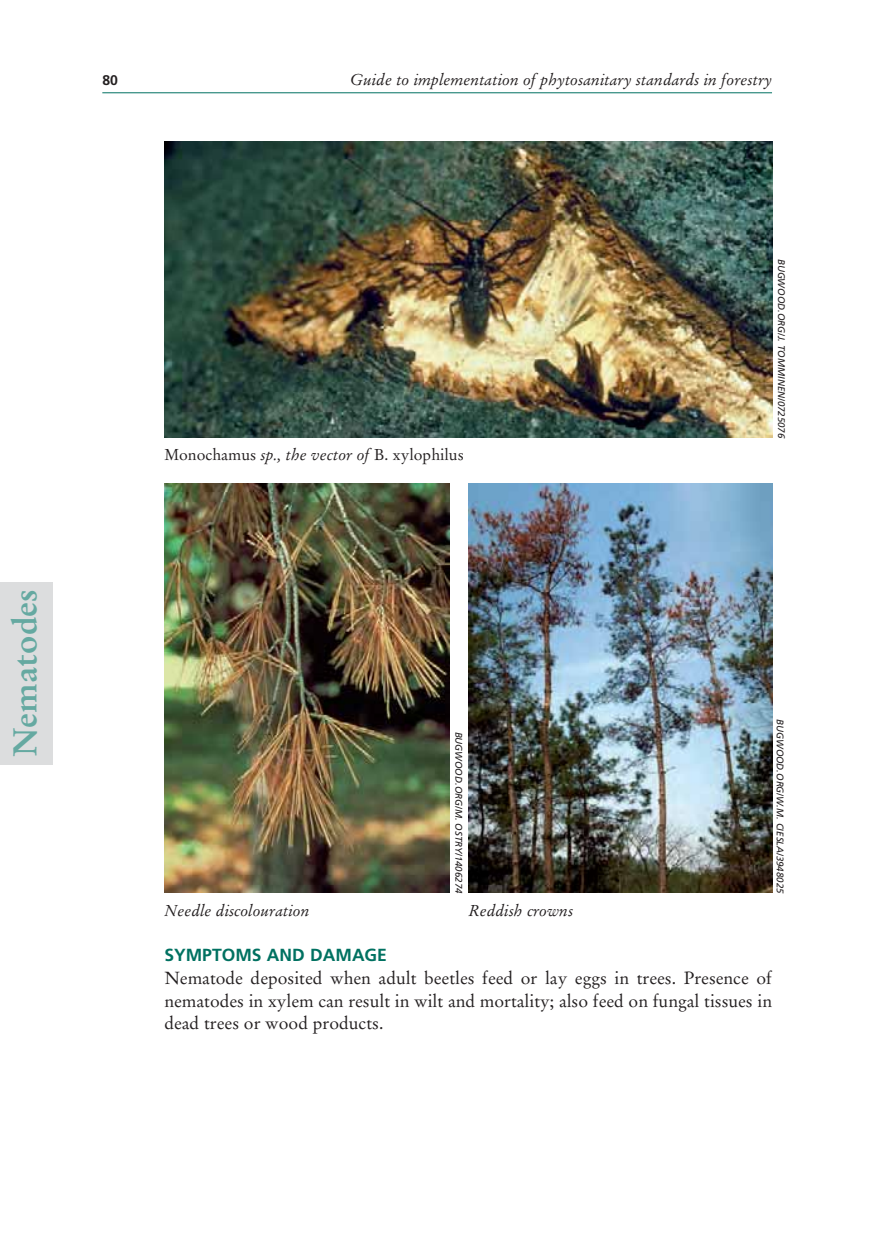
<style>
.page{position:relative;width:874px;height:1251px;background:#fff}
.page>*{position:absolute;margin:0;border:0;box-sizing:border-box;transform-origin:0 0}
.t1{font:700 32.9px "Stempel Garamond LT Std";color:#65a9a1}
.t2{font:17.5px/22.8px "Stempel Garamond LT Std";color:#231f20;text-align:justify}
.t3{font:700 17.5px "Frutiger LT Std";color:#007161}
.t4{font:italic 15.75px "Stempel Garamond LT Std";color:#231f20}
.t5{font:15.75px "Stempel Garamond LT Std";color:#231f20}
.t6{font:700 14px "Frutiger LT Std";color:#231f20}
.t7{font:italic 9.62px "Frutiger LT Std";color:#231f20}
.s1{font-style:italic}
</style>
<div class="page">
<hr style="left:102px;top:92px;width:670px;height:1px;background:#007161">
<div style="left:0;top:582px;width:53px;height:182px;background:#dcddde"></div>
<img style="left:164px;top:142px;width:608px;height:296px">
<img style="left:164px;top:483px;width:285px;height:410px">
<img style="left:468px;top:483px;width:304px;height:410px">
<p class="t6" style="left:102px;top:75px;width:17px">80</p>
<p class="t4" style="left:350px;top:73px;width:424px">Guide to implementation of phytosanitary standards in forestry</p>
<h1 class="t1" style="left:11px;top:757px;width:170px;rotate:-90deg">Nematodes</h1>
<p class="t5" style="left:164px;top:448px;width:301px">Monochamus <span class="s1">sp., the vector of</span> B. xylophilus</p>
<p class="t4" style="left:164px;top:903px;width:147px">Needle discolouration</p>
<p class="t7" style="left:463px;top:731px;width:163px;rotate:90deg">BUGWOOD.ORG/M. OSTRY/1406274</p>
<p class="t4" style="left:468px;top:903px;width:106px">Reddish crowns</p>
<p class="t7" style="left:786px;top:259px;width:181px;rotate:90deg">BUGWOOD.ORG/J. TOMMINEN/0725076</p>
<p class="t7" style="left:784px;top:719px;width:176px;rotate:90deg">BUGWOOD.ORG/W.M. CIESLA/3948025</p>
<p class="t3" style="left:164px;top:947px;width:224px">SYMPTOMS AND DAMAGE</p>
<p class="t2" style="left:164px;top:968px;width:609px">Nematode deposited when adult beetles feed or lay eggs in trees. Presence of nematodes in xylem can result in wilt and mortality; also feed on fungal tissues in dead trees or wood products.</p>
</div>
